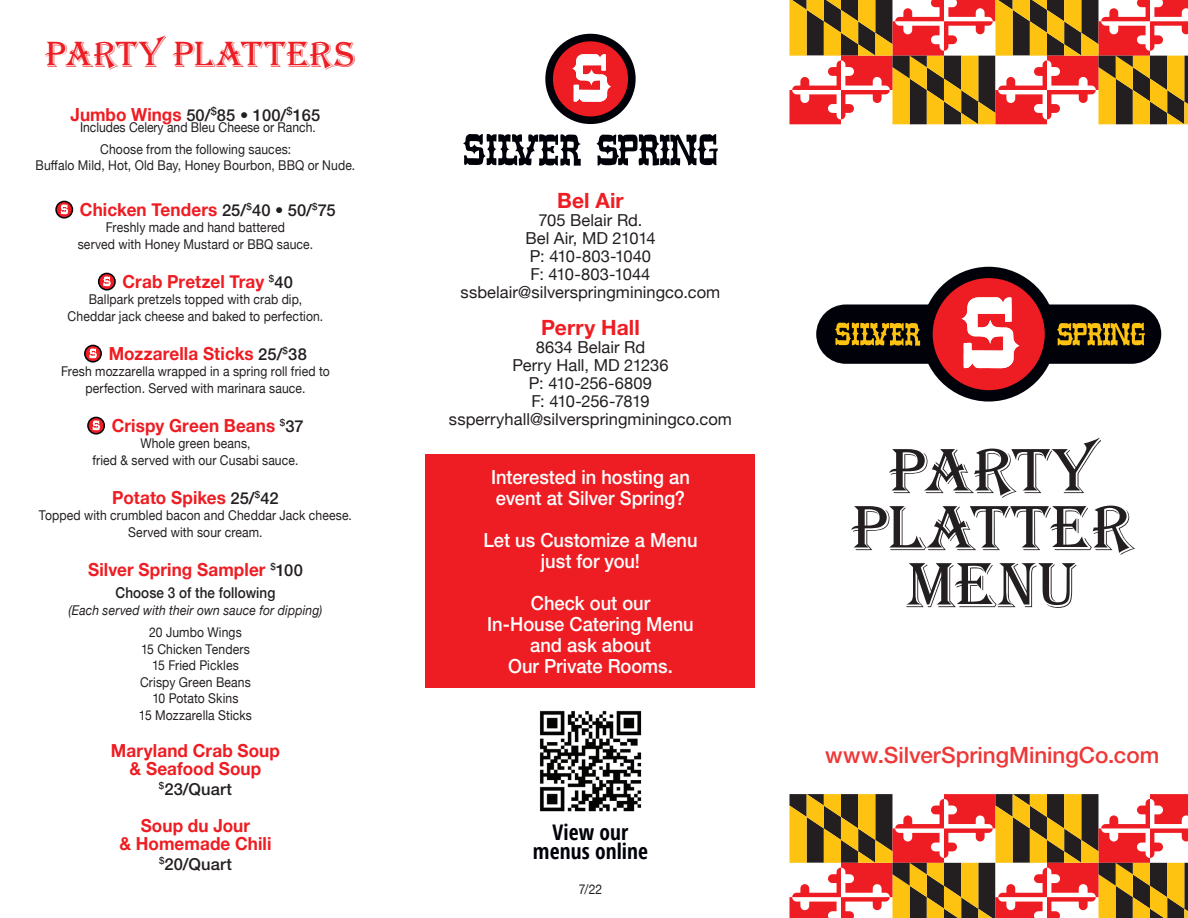
<style>
.page{position:relative;width:1188px;height:918px;background:#fff}
.page>*{position:absolute;margin:0;border:0;box-sizing:border-box;transform-origin:0 0}
.t1{font:66px/57px "Algerian";color:#231f20;text-align:center}
.t2{font:37.5px "Algerian";color:#ee1d23}
.t3{font:500 22.5px "Helvetica Neue LT Std";color:#ee3838}
.t4{font:700 21.45px/19.6px "Open Sans Condensed";letter-spacing:.005em;color:#010209;text-align:center}
.t5{font:700 21px "Helvetica Neue";letter-spacing:.005em;color:#ee1d23}
.t6{font:500 19.5px/21px "Helvetica Neue LT Std";color:#fff;text-align:center;scale:.94 1}
.t7{font:700 18px/18px "Helvetica Neue";letter-spacing:.005em;color:#ee1d23;text-align:center;scale:.95 1}
.t8{font:16.5px/18px "Helvetica Neue";letter-spacing:.005em;color:#231f20;text-align:center}
.t9{font:500 16.5px "Helvetica Neue LT Std";letter-spacing:.005em;color:#231f20}
.t10{font:500 15px "Helvetica Neue";letter-spacing:.005em;color:#231f20;scale:.9 1}
.t11{font:13.5px/16.5px "Helvetica Neue";letter-spacing:.01em;color:#231f20;text-align:center;scale:.9 1}
.t12{font:italic 13.5px "Helvetica Neue";letter-spacing:.01em;color:#231f20;scale:.9 1}
.s1{font-family:"Helvetica Neue";font-weight:700;font-size:18px;color:#ee1d23}
.s2{font-family:"Helvetica Neue LT Std";font-weight:500;font-size:16.5px;color:#231f20}
</style>
<div class="page">
<svg style="left:56px;top:201px;width:16px;height:17px"></svg>
<div style="left:55px;top:201px;width:18px;height:18px;border:2px solid #010209;border-radius:50%"></div>
<svg style="left:61px;top:205px;width:7px;height:9px"></svg>
<svg style="left:99px;top:273px;width:16px;height:17px"></svg>
<div style="left:98px;top:273px;width:18px;height:18px;border:2px solid #010209;border-radius:50%"></div>
<svg style="left:103px;top:277px;width:8px;height:9px"></svg>
<svg style="left:85px;top:345px;width:16px;height:17px"></svg>
<div style="left:84px;top:345px;width:18px;height:18px;border:2px solid #010209;border-radius:50%"></div>
<svg style="left:89px;top:349px;width:8px;height:9px"></svg>
<svg style="left:88px;top:417px;width:16px;height:17px"></svg>
<div style="left:87px;top:417px;width:18px;height:18px;border:2px solid #010209;border-radius:50%"></div>
<svg style="left:93px;top:421px;width:7px;height:9px"></svg>
<div style="left:816px;top:304px;width:345px;height:60px;background:#010209;border-radius:30px"></div>
<svg style="left:927px;top:272px;width:123px;height:124px;background:#c4181e"></svg>
<div style="left:921px;top:267px;width:135px;height:135px;border:11px solid #010209;border-radius:50%"></div>
<svg style="left:962px;top:297px;width:57px;height:71px;background:#f8a7a9"></svg>
<svg style="left:835px;top:322px;width:85px;height:24px"></svg>
<svg style="left:1057px;top:322px;width:88px;height:24px"></svg>
<svg style="left:789px;top:0;width:399px;height:124px"></svg>
<svg style="left:789px;top:794px;width:399px;height:124px"></svg>
<svg style="left:549px;top:38px;width:83px;height:82px;background:#c9181e"></svg>
<div style="left:545px;top:34px;width:91px;height:90px;border:8px solid #010209;border-radius:50%"></div>
<svg style="left:572px;top:54px;width:39px;height:48px"></svg>
<svg style="left:463px;top:134px;width:118px;height:32px"></svg>
<svg style="left:597px;top:134px;width:121px;height:32px"></svg>
<div style="left:426px;top:454px;width:329px;height:233px;background:#ee1d23"></div>
<img style="left:539px;top:710px;width:103px;height:102px">
<h2 class="t2" style="left:45px;top:34px;width:312px">PARTY PLATTERS</h2>
<p class="t9" style="left:71px;top:105px;width:251px"><span class="s1">Jumbo Wings</span> 50/<sup>$</sup>85 • 100/<sup>$</sup>165</p>
<p class="t11" style="left:80px;top:117px;width:264px;line-height:21.9px">Includes Celery and Bleu Cheese or Ranch.<br>Choose from the following sauces:</p>
<p class="t11" style="left:36px;top:158px;width:357px">Buffalo Mild, Hot, Old Bay, Honey Bourbon, BBQ or Nude.</p>
<h3 class="t7" style="left:80px;top:201px;width:271px">Chicken Tenders <span class="s2">25/</span><sup>$</sup><span class="s2">40 • 50/</span><sup>$</sup><span class="s2">75</span></h3>
<p class="t11" style="left:78px;top:220px;width:263px">Freshly made and hand battered<br>served with Honey Mustard or BBQ sauce.</p>
<h3 class="t7" style="left:123px;top:273px;width:181px">Crab Pretzel Tray <sup>$</sup><span class="s2">40</span></h3>
<p class="t11" style="left:68px;top:292px;width:286px">Ballpark pretzels topped with crab dip,<br>Cheddar jack cheese and baked to perfection.</p>
<h3 class="t7" style="left:109px;top:345px;width:210px">Mozzarella Sticks <span class="s2">25/</span><sup>$</sup><span class="s2">38</span></h3>
<p class="t11" style="left:61px;top:364px;width:300px">Fresh mozzarella wrapped in a spring roll fried to perfection. Served with marinara sauce.</p>
<h3 class="t7" style="left:112px;top:417px;width:204px">Crispy Green Beans <sup>$</sup><span class="s2">37</span></h3>
<p class="t11" style="left:92px;top:436px;width:230px">Whole green beans,<br>fried &amp; served with our Cusabi sauce.</p>
<h3 class="t7" style="left:112px;top:489px;width:177px">Potato Spikes <span class="s2">25/</span><sup>$</sup><span class="s2">42</span></h3>
<p class="t11" style="left:39px;top:508px;width:349px">Topped with crumbled bacon and Cheddar Jack cheese.<br>Served with sour cream.</p>
<h3 class="t7" style="left:88px;top:561px;width:228px">Silver Spring Sampler <sup>$</sup><span class="s2">100</span></h3>
<p class="t10" style="left:115px;top:581px;width:179px">Choose 3 of the following</p>
<p class="t12" style="left:68px;top:600px;width:284px">(Each served with their own sauce for dipping)</p>
<p class="t11" style="left:139px;top:625px;width:127px">20 Jumbo Wings<br>15 Chicken Tenders<br>15 Fried Pickles<br>Crispy Green Beans<br>10 Potato Skins<br>15 Mozzarella Sticks</p>
<h3 class="t7" style="left:111px;top:742px;width:179px">Maryland Crab Soup &amp; Seafood Soup</h3>
<p class="t9" style="left:159px;top:779px;width:75px"><sup>$</sup>23/Quart</p>
<h3 class="t7" style="left:119px;top:817px;width:162px">Soup du Jour<br>&amp; Homemade Chili</h3>
<p class="t9" style="left:159px;top:854px;width:74px"><sup>$</sup>20/Quart</p>
<h3 class="t5" style="left:557px;top:184px;width:68px">Bel Air</h3>
<p class="t8" style="left:461px;top:212px;width:261px">705 Belair Rd.<br>Bel Air, MD 21014<br>P: 410-803-1040<br>F: 410-803-1044 ssbelair@silverspringminingco.com</p>
<h3 class="t5" style="left:541px;top:311px;width:100px">Perry Hall</h3>
<p class="t8" style="left:449px;top:339px;width:285px">8634 Belair Rd<br>Perry Hall, MD 21236<br>P: 410-256-6809<br>F: 410-256-7819 ssperryhall@silverspringminingco.com</p>
<h3 class="t6" style="left:491px;top:466px;width:213px;text-align:left">Interested in hosting an event at Silver Spring?</h3>
<h3 class="t6" style="left:483px;top:529px;width:229px">Let us Customize a Menu just for you!</h3>
<h3 class="t6" style="left:487px;top:592px;width:221px">Check out our<br>In-House Catering Menu and ask about<br>Our Private Rooms.</h3>
<h3 class="t4" style="left:533px;top:821px;width:117px">View our menus online</h3>
<p class="t11" style="left:579px;top:882px;width:28px">7/22</p>
<h1 class="t1" style="left:851px;top:444px;width:284px">PARTY<br>PLATTER<br>MENU</h1>
<h3 class="t3" style="left:825px;top:741px;width:336px">www.SilverSpringMiningCo.com</h3>
</div>
